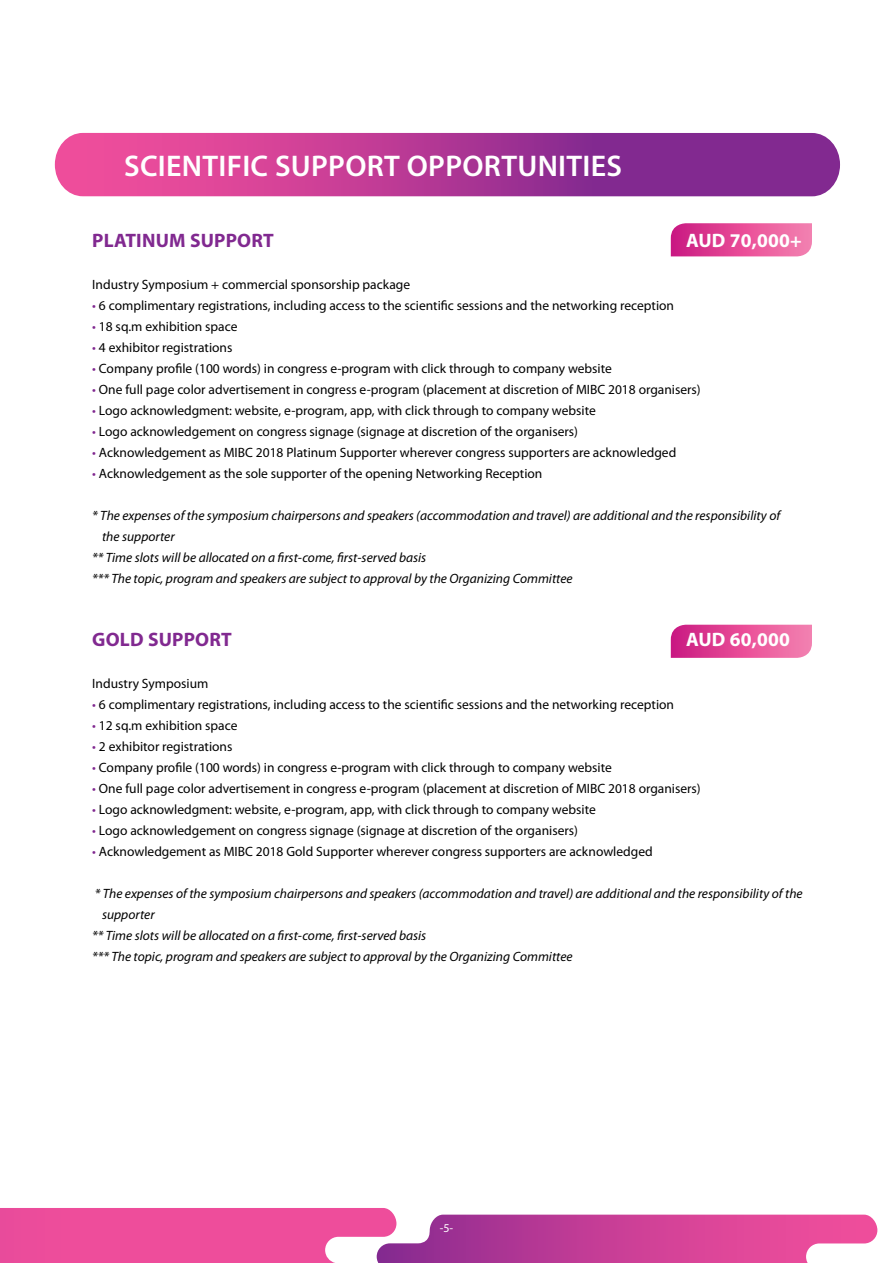
<style>
.page{position:relative;width:893px;height:1263px;background:#fff}
.page>*{position:absolute;margin:0;border:0;box-sizing:border-box;transform-origin:0 0}
.t1{font:600 30px "Myriad Pro";letter-spacing:.01em;color:#fff}
.t2{font:700 19.5px "Myriad Pro";letter-spacing:.01em;color:#812990}
.t3{font:700 19.5px "Myriad Pro";letter-spacing:.01em;color:#fff}
.t4{font:13.5px "Myriad Pro";color:#000}
.t5{font:italic 13.5px "Myriad Pro";color:#000}
.t6{font:12px "Myriad Pro";color:#fff}
.s1{color:#812990}
</style>
<div class="page">
<svg style="left:55px;top:133px;width:785px;height:63px;background:#b13a96"></svg>
<svg style="left:0;top:1208px;width:877px;height:55px;background:#df60a7"></svg>
<svg style="left:671px;top:223px;width:141px;height:33px;background:#e4519a"></svg>
<svg style="left:671px;top:625px;width:141px;height:33px;background:#e4519a"></svg>
<h1 class="t1" style="left:124px;top:146px;width:499px">SCIENTIFIC SUPPORT OPPORTUNITIES</h1>
<h2 class="t2" style="left:92px;top:228px;width:183px">PLATINUM SUPPORT</h2>
<h2 class="t3" style="left:686px;top:228px;width:117px">AUD 70,000+</h2>
<p class="t4" style="left:92px;top:276px;width:319px">Industry Symposium + commercial sponsorship package</p>
<p class="t4" style="left:92px;top:297px;width:583px"><span class="s1">•</span> 6 complimentary registrations, including access to the scientific sessions and the networking reception</p>
<p class="t4" style="left:92px;top:318px;width:147px"><span class="s1">•</span> 18 sq.m exhibition space</p>
<p class="t4" style="left:92px;top:339px;width:142px"><span class="s1">•</span> 4 exhibitor registrations</p>
<p class="t4" style="left:92px;top:360px;width:521px"><span class="s1">•</span> Company profile (100 words) in congress e-program with click through to company website</p>
<p class="t4" style="left:92px;top:381px;width:610px"><span class="s1">•</span> One full page color advertisement in congress e-program (placement at discretion of MIBC 2018 organisers)</p>
<p class="t4" style="left:92px;top:402px;width:505px"><span class="s1">•</span> Logo acknowledgment: website, e-program, app, with click through to company website</p>
<p class="t4" style="left:92px;top:423px;width:487px"><span class="s1">•</span> Logo acknowledgement on congress signage (signage at discretion of the organisers)</p>
<p class="t4" style="left:92px;top:444px;width:586px"><span class="s1">•</span> Acknowledgement as MIBC 2018 Platinum Supporter wherever congress supporters are acknowledged</p>
<p class="t4" style="left:92px;top:465px;width:452px"><span class="s1">•</span> Acknowledgement as the sole supporter of the opening Networking Reception</p>
<p class="t5" style="left:92px;top:507px;width:689px">* The expenses of the symposium chairpersons and speakers (accommodation and travel) are additional and the responsibility of</p>
<p class="t5" style="left:102px;top:528px;width:74px">the supporter</p>
<p class="t5" style="left:92px;top:549px;width:336px">** Time slots will be allocated on a first-come, first-served basis</p>
<p class="t5" style="left:92px;top:570px;width:482px">*** The topic, program and speakers are subject to approval by the Organizing Committee</p>
<h2 class="t2" style="left:92px;top:627px;width:141px">GOLD SUPPORT</h2>
<h2 class="t3" style="left:686px;top:627px;width:105px">AUD 60,000</h2>
<p class="t4" style="left:92px;top:675px;width:118px">Industry Symposium</p>
<p class="t4" style="left:92px;top:696px;width:583px"><span class="s1">•</span> 6 complimentary registrations, including access to the scientific sessions and the networking reception</p>
<p class="t4" style="left:92px;top:717px;width:147px"><span class="s1">•</span> 12 sq.m exhibition space</p>
<p class="t4" style="left:92px;top:738px;width:142px"><span class="s1">•</span> 2 exhibitor registrations</p>
<p class="t4" style="left:92px;top:759px;width:521px"><span class="s1">•</span> Company profile (100 words) in congress e-program with click through to company website</p>
<p class="t4" style="left:92px;top:780px;width:610px"><span class="s1">•</span> One full page color advertisement in congress e-program (placement at discretion of MIBC 2018 organisers)</p>
<p class="t4" style="left:92px;top:801px;width:505px"><span class="s1">•</span> Logo acknowledgment: website, e-program, app, with click through to company website</p>
<p class="t4" style="left:92px;top:822px;width:487px"><span class="s1">•</span> Logo acknowledgement on congress signage (signage at discretion of the organisers)</p>
<p class="t4" style="left:92px;top:843px;width:562px"><span class="s1">•</span> Acknowledgement as MIBC 2018 Gold Supporter wherever congress supporters are acknowledged</p>
<p class="t5" style="left:95px;top:885px;width:709px">* The expenses of the symposium chairpersons and speakers (accommodation and travel) are additional and the responsibility of the</p>
<p class="t5" style="left:102px;top:906px;width:54px">supporter</p>
<p class="t5" style="left:92px;top:927px;width:336px">** Time slots will be allocated on a first-come, first-served basis</p>
<p class="t5" style="left:92px;top:948px;width:482px">*** The topic, program and speakers are subject to approval by the Organizing Committee</p>
<p class="t6" style="left:440px;top:1221px;width:15px">-5-</p>
</div>
